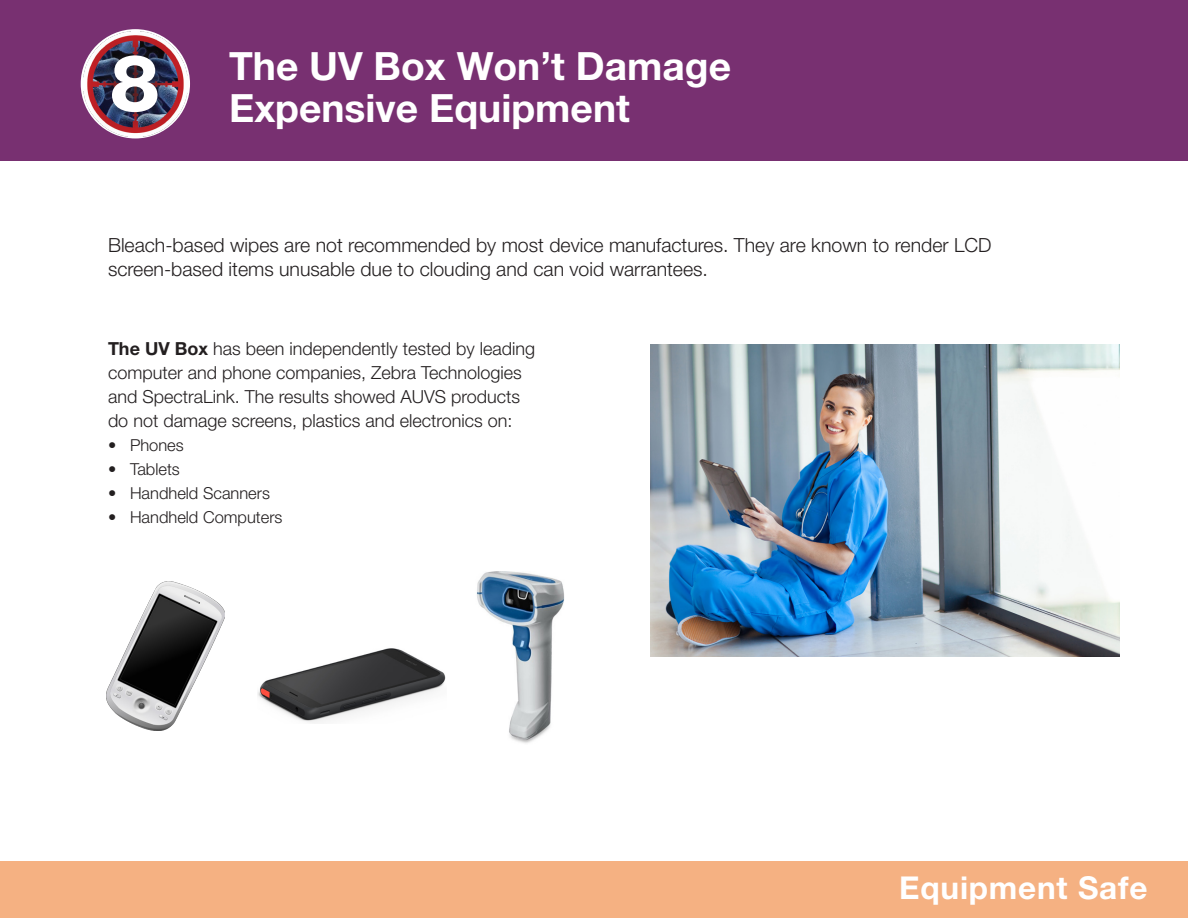
<style>
.page{position:relative;width:1188px;height:918px;background:#fff}
.page>*{position:absolute;margin:0;border:0;box-sizing:border-box;transform-origin:0 0}
.t1{font:800 79.35px "Helvetica Neue LT Pro";color:#fff}
.t2{font:700 39px "Helvetica Neue LT Pro";color:#fff}
.t3{font:700 31.5px "Helvetica Neue LT Pro";letter-spacing:.025em;color:#fff}
.t4{font:300 19.5px/24px "Helvetica Neue LT Pro";color:#231f20}
.t5{font:300 18px/24px "Helvetica Neue LT Pro";color:#231f20}
.t6{font:300 16.5px "Helvetica Neue LT Pro";color:#231f20}
.s1{font-weight:700}
</style>
<div class="page">
<div style="left:0;top:0;width:1188px;height:161px;background:#783071"></div>
<div style="left:0;top:861px;width:1188px;height:57px;background:#f5b182"></div>
<img style="left:651px;top:344px;width:468px;height:312px">
<img style="left:83px;top:32px;width:105px;height:104px">
<img style="left:476px;top:572px;width:89px;height:171px">
<img style="left:107px;top:581px;width:118px;height:149px">
<img style="left:257px;top:648px;width:189px;height:75px">
<img style="left:90px;top:34px;width:89px;height:100px">
<p class="t1" style="left:110px;top:36px;width:51px">8</p>
<p class="t2" style="left:229px;top:42px;width:503px">The UV Box Won’t Damage</p>
<p class="t2" style="left:229px;top:84px;width:402px">Expensive Equipment</p>
<p class="t4" style="left:108px;top:233px;width:885px">Bleach-based wipes are not recommended by most device manufactures. They are known to render LCD screen-based items unusable due to clouding and can void warrantees.</p>
<p class="t5" style="left:108px;top:336px;width:429px"><span class="s1">The UV Box</span> has been independently tested by leading computer and phone companies, Zebra Technologies and SpectraLink. The results showed AUVS products do not damage screens, plastics and electronics on:</p>
<p class="t6" style="left:108px;top:435px;width:77px">• Phones</p>
<p class="t6" style="left:108px;top:459px;width:73px">• Tablets</p>
<p class="t6" style="left:108px;top:483px;width:163px">• Handheld Scanners</p>
<p class="t6" style="left:108px;top:507px;width:176px">• Handheld Computers</p>
<p class="t3" style="left:899px;top:868px;width:250px">Equipment Safe</p>
</div>
